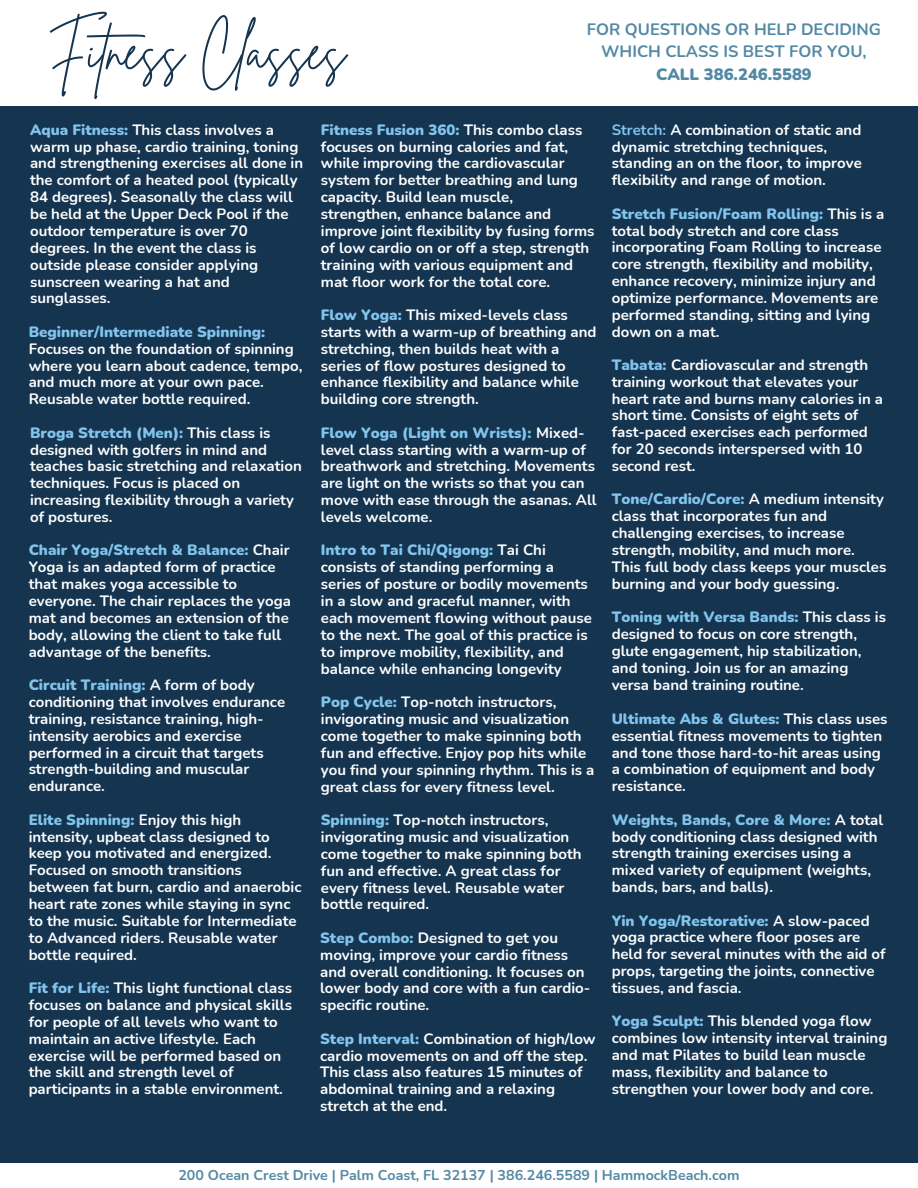
<style>
.page{position:relative;width:918px;height:1188px;background:#143450}
.page>*{position:absolute;margin:0;border:0;box-sizing:border-box;transform-origin:0 0}
.t1{font:52.2px "Brittany Signature";color:#143450}
.t2{font:700 16.5px/22.5px "Nunito";color:#5389a5;text-align:center}
.t3{font:700 15px/16.8px "Nunito";color:#fff}
.t4{font:700 14.25px "Nunito";color:#5389a5}
.s1{font-weight:900}
.s2{font-weight:900;color:#82c4ec}
.s3{color:#82c4ec}
</style>
<div class="page">
<div style="left:0;top:1163px;width:918px;height:25px;background:#fff"></div>
<div style="left:0;top:0;width:918px;height:106px;background:#fff"></div>
<h3 class="t1" style="left:47px;top:17px;width:300px">Fitness Classes</h3>
<h3 class="t2" style="left:587px;top:18px;width:296px">FOR QUESTIONS OR HELP DECIDING<br>WHICH CLASS IS BEST FOR YOU,<br><span class="s1">CALL 386.246.5589</span></h3>
<h1 class="t3" style="left:30px;top:121px;width:275px"><span class="s2">Aqua Fitness:</span> This class involves a warm up phase, cardio training, toning and strengthening exercises all done in the comfort of a heated pool (typically 84 degrees). Seasonally the class will be held at the Upper Deck Pool if the outdoor temperature is over 70 degrees. In the event the class is outside please consider applying sunscreen wearing a hat and sunglasses.</h1>
<h2 class="t3" style="left:612px;top:121px;width:252px"><span class="s3">Stretch:</span> A combination of static and dynamic stretching techniques, standing an on the floor, to improve flexibility and range of motion.</h2>
<p class="t3" style="left:29px;top:323px;width:275px"><span class="s2">Beginner/Intermediate Spinning:<br></span>Focuses on the foundation of spinning where you learn about cadence, tempo, and much more at your own pace.<br>Reusable water bottle required.</p>
<h3 class="t3" style="left:30px;top:424px;width:273px"><span class="s2">Broga Stretch (Men):</span> This class is designed with golfers in mind and teaches basic stretching and relaxation techniques. Focus is placed on increasing flexibility through a variety of postures.</h3>
<h3 class="t3" style="left:29px;top:542px;width:264px"><span class="s2">Chair Yoga/Stretch &amp; Balance:</span> Chair Yoga is an adapted form of practice that makes yoga accessible to everyone. The chair replaces the yoga mat and becomes an extension of the body, allowing the client to take full advantage of the benefits.</h3>
<h3 class="t3" style="left:29px;top:677px;width:258px"><span class="s2">Circuit Training:</span> A form of body conditioning that involves endurance training, resistance training, high&shy;intensity aerobics and exercise performed in a circuit that targets strength-building and muscular endurance.</h3>
<h3 class="t3" style="left:29px;top:811px;width:274px"><span class="s2">Elite Spinning:</span> Enjoy this high intensity, upbeat class designed to keep you motivated and energized.<br>Focused on smooth transitions between fat burn, cardio and anaerobic heart rate zones while staying in sync to the music. Suitable for Intermediate to Advanced riders. Reusable water bottle required.</h3>
<h3 class="t3" style="left:321px;top:121px;width:275px"><span class="s2">Fitness Fusion 360:</span> This combo class focuses on burning calories and fat, while improving the cardiovascular system for better breathing and lung capacity. Build lean muscle, strengthen, enhance balance and improve joint flexibility by fusing forms of low cardio on or off a step, strength training with various equipment and mat floor work for the total core.</h3>
<h3 class="t3" style="left:321px;top:307px;width:277px"><span class="s2">Flow Yoga:</span> This mixed-levels class starts with a warm-up of breathing and stretching, then builds heat with a series of flow postures designed to enhance flexibility and balance while building core strength.</h3>
<h3 class="t3" style="left:321px;top:424px;width:277px"><span class="s2">Flow Yoga (Light on Wrists):</span> Mixed&shy;level class starting with a warm-up of breathwork and stretching. Movements are light on the wrists so that you can move with ease through the asanas. All levels welcome.</h3>
<h3 class="t3" style="left:321px;top:542px;width:272px"><span class="s2">Intro to Tai Chi/Qigong:</span> Tai Chi consists of standing performing a series of posture or bodily movements in a slow and graceful manner, with each movement flowing without pause to the next. The goal of this practice is to improve mobility, flexibility, and balance while enhancing longevity</h3>
<h3 class="t3" style="left:321px;top:694px;width:275px"><span class="s2">Pop Cycle:</span> Top-notch instructors, invigorating music and visualization come together to make spinning both fun and effective. Enjoy pop hits while you find your spinning rhythm. This is a great class for every fitness level.</h3>
<h3 class="t3" style="left:321px;top:812px;width:262px"><span class="s2">Spinning:</span> Top-notch instructors, invigorating music and visualization come together to make spinning both fun and effective. A great class for every fitness level. Reusable water bottle required.</h3>
<h3 class="t3" style="left:320px;top:929px;width:272px"><span class="s2">Step Combo:</span> Designed to get you moving, improve your cardio fitness and overall conditioning. It focuses on lower body and core with a fun cardio&shy;specific routine.</h3>
<h3 class="t3" style="left:612px;top:205px;width:274px"><span class="s2">Stretch Fusion/Foam Rolling:</span> This is a total body stretch and core class incorporating Foam Rolling to increase core strength, flexibility and mobility, enhance recovery, minimize injury and optimize performance. Movements are performed standing, sitting and lying down on a mat.</h3>
<h3 class="t3" style="left:612px;top:356px;width:273px"><span class="s2">Tabata:</span> Cardiovascular and strength training workout that elevates your heart rate and burns many calories in a short time. Consists of eight sets of fast-paced exercises each performed for 20 seconds interspersed with 10 second rest.</h3>
<h3 class="t3" style="left:612px;top:491px;width:276px"><span class="s2">Tone/Cardio/Core:</span> A medium intensity class that incorporates fun and challenging exercises, to increase strength, mobility, and much more.<br>This full body class keeps your muscles burning and your body guessing.</h3>
<h3 class="t3" style="left:612px;top:609px;width:276px"><span class="s2">Toning with Versa Bands:</span> This class is designed to focus on core strength, glute engagement, hip stabilization, and toning. Join us for an amazing versa band training routine.</h3>
<h3 class="t3" style="left:612px;top:710px;width:277px"><span class="s2">Ultimate Abs &amp; Glutes:</span> This class uses essential fitness movements to tighten and tone those hard-to-hit areas using a combination of equipment and body resistance.</h3>
<h3 class="t3" style="left:612px;top:811px;width:273px"><span class="s2">Weights, Bands, Core &amp; More:</span> A total body conditioning class designed with strength training exercises using a mixed variety of equipment (weights, bands, bars, and balls).</h3>
<h3 class="t3" style="left:612px;top:912px;width:275px"><span class="s2">Yin Yoga/Restorative:</span> A slow-paced yoga practice where floor poses are held for several minutes with the aid of props, targeting the joints, connective tissues, and fascia.</h3>
<h3 class="t3" style="left:29px;top:980px;width:265px"><span class="s2">Fit for Life:</span> This light functional class focuses on balance and physical skills for people of all levels who want to maintain an active lifestyle. Each exercise will be performed based on the skill and strength level of participants in a stable environment.</h3>
<h3 class="t3" style="left:612px;top:1013px;width:277px"><span class="s2">Yoga Sculpt:</span> This blended yoga flow combines low intensity interval training and mat Pilates to build lean muscle mass, flexibility and balance to strengthen your lower body and core.</h3>
<h3 class="t3" style="left:320px;top:1030px;width:277px"><span class="s2">Step Interval:</span> Combination of high/low cardio movements on and off the step.<br>This class also features 15 minutes of abdominal training and a relaxing stretch at the end.</h3>
<h3 class="t4" style="left:178px;top:1166px;width:563px">200 Ocean Crest Drive | Palm Coast, FL 32137 | 386.246.5589 | HammockBeach.com</h3>
</div>
